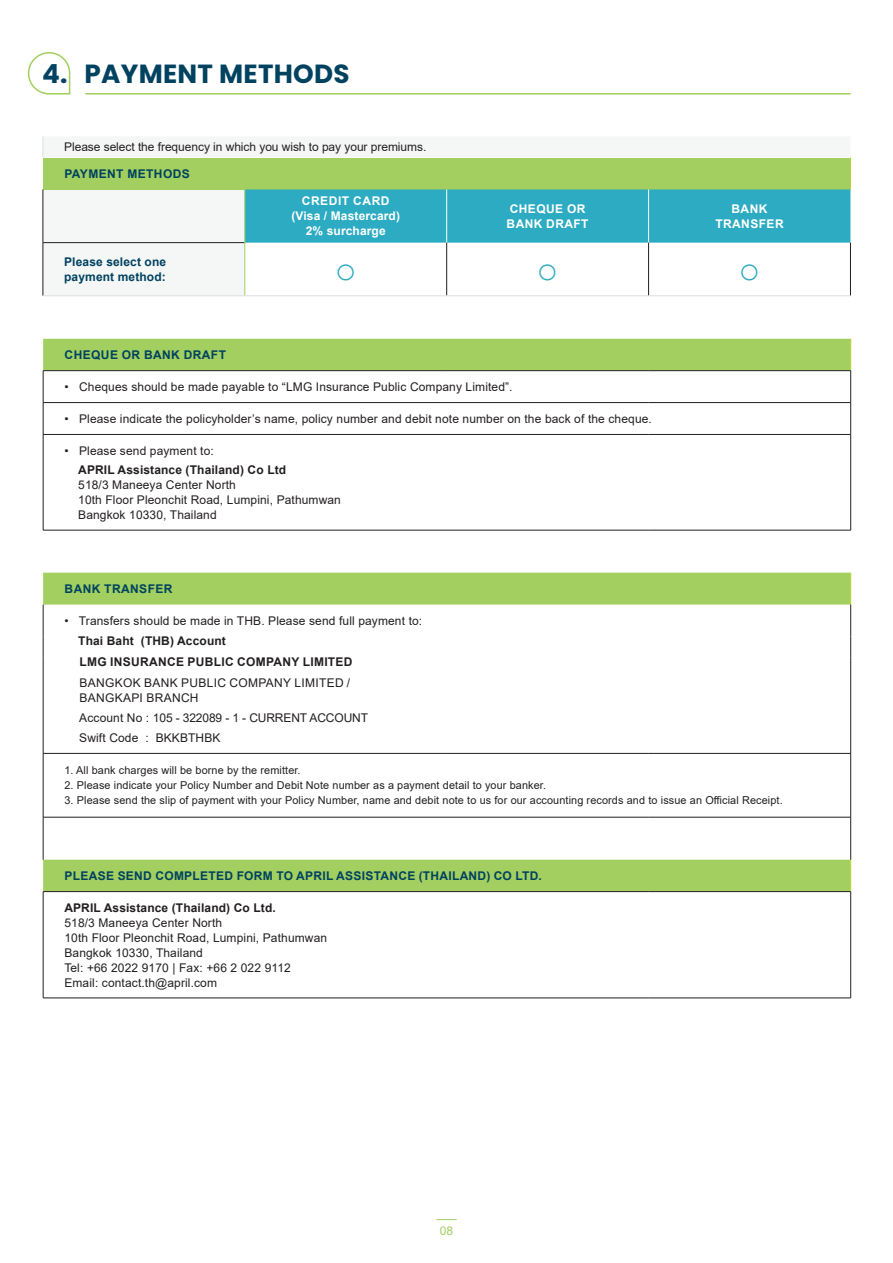
<style>
.page{position:relative;width:893px;height:1263px;background:#fff}
.page>*{position:absolute;margin:0;border:0;box-sizing:border-box;transform-origin:0 0}
.SG_MH_MKT_Brochure_2{font:37.5px "Arial";color:#2cabc2}
.t1{font:700 26.25px "Poppins";letter-spacing:.01em;color:#004260}
.t2{font:12px/15px "Arial";letter-spacing:.01em;color:#231f20}
.t3{font:700 12px/15px "Arial";letter-spacing:.025em;color:#004260}
.t4{font:700 12px "Arial";letter-spacing:.01em;color:#231f20}
.t5{font:700 12px/15px "Arial";letter-spacing:.01em;color:#fff;text-align:center}
.t6{font:12px "Arial";letter-spacing:-.01em;color:#231f20}
.t7{font:700 12px/15px "Arial";letter-spacing:.035em;color:#fff}
.t8{font:12px "Arial";color:#a2cf5f}
.t9{font:10.8px "Arial";letter-spacing:.01em;color:#231f20}
</style>
<div class="page">
<svg style="left:436px;top:1219px;width:21px;height:1px"></svg>
<div style="left:28px;top:52px;width:42px;height:43px;border:2px solid #a2cf5f;border-radius:20px"></div>
<hr style="left:85px;top:93px;width:766px;height:2px;background:#a2cf5f">
<svg style="left:44px;top:189px;width:806px;height:107px"></svg>
<div style="left:43px;top:158px;width:807px;height:31px;background:#a2cf5f"></div>
<div style="left:246px;top:189px;width:604px;height:54px;background:#2cabc2"></div>
<hr style="left:43px;top:242px;width:202px;height:1px;background:#231f20">
<hr style="left:446px;top:189px;width:1px;height:54px;background:#fff">
<hr style="left:648px;top:189px;width:1px;height:54px;background:#fff">
<hr style="left:43px;top:189px;width:1px;height:54px;background:#231f20">
<hr style="left:43px;top:243px;width:1px;height:53px;background:#231f20">
<hr style="left:446px;top:243px;width:1px;height:53px;background:#231f20">
<hr style="left:648px;top:243px;width:1px;height:53px;background:#231f20">
<svg style="left:43px;top:136px;width:1px;height:22px"></svg>
<hr style="left:850px;top:243px;width:1px;height:53px;background:#231f20">
<hr style="left:245px;top:189px;width:1px;height:54px;background:#a2cf5f">
<hr style="left:245px;top:243px;width:1px;height:53px;background:#a2cf5f">
<hr style="left:850px;top:158px;width:1px;height:31px;background:#bed630">
<hr style="left:43px;top:296px;width:202px;height:1px;background:#dde0df">
<hr style="left:245px;top:296px;width:202px;height:1px;background:#dde0df">
<hr style="left:447px;top:296px;width:202px;height:1px;background:#dde0df">
<hr style="left:649px;top:296px;width:201px;height:1px;background:#dde0df">
<svg style="left:43px;top:339px;width:808px;height:552px"></svg>
<hr style="left:850px;top:339px;width:1px;height:32px;background:#bed630">
<hr style="left:850px;top:573px;width:1px;height:31px;background:#bed630">
<hr style="left:850px;top:860px;width:1px;height:31px;background:#bed630">
<hr style="left:43px;top:370px;width:404px;height:1px;background:#231f20">
<hr style="left:447px;top:370px;width:202px;height:1px;background:#231f20">
<hr style="left:649px;top:370px;width:202px;height:1px;background:#231f20">
<hr style="left:43px;top:402px;width:404px;height:1px;background:#231f20">
<hr style="left:447px;top:402px;width:202px;height:1px;background:#231f20">
<hr style="left:649px;top:402px;width:202px;height:1px;background:#231f20">
<hr style="left:43px;top:434px;width:404px;height:1px;background:#231f20">
<hr style="left:447px;top:434px;width:202px;height:1px;background:#231f20">
<hr style="left:649px;top:434px;width:202px;height:1px;background:#231f20">
<hr style="left:43px;top:530px;width:404px;height:1px;background:#231f20">
<hr style="left:447px;top:530px;width:202px;height:1px;background:#231f20">
<hr style="left:649px;top:530px;width:202px;height:1px;background:#231f20">
<hr style="left:43px;top:753px;width:1px;height:64px;background:#231f20">
<hr style="left:43px;top:817px;width:1px;height:43px;background:#231f20">
<hr style="left:850px;top:658px;width:1px;height:95px;background:#231f20">
<hr style="left:649px;top:753px;width:202px;height:1px;background:#231f20">
<hr style="left:850px;top:753px;width:1px;height:64px;background:#231f20">
<hr style="left:43px;top:817px;width:404px;height:1px;background:#231f20">
<hr style="left:447px;top:817px;width:202px;height:1px;background:#231f20">
<hr style="left:649px;top:817px;width:202px;height:1px;background:#231f20">
<hr style="left:850px;top:817px;width:1px;height:43px;background:#231f20">
<hr style="left:43px;top:604px;width:1px;height:32px;background:#231f20">
<hr style="left:850px;top:604px;width:1px;height:32px;background:#231f20">
<svg style="left:43px;top:636px;width:1px;height:22px"></svg>
<svg style="left:850px;top:636px;width:1px;height:22px"></svg>
<hr style="left:43px;top:371px;width:1px;height:31px;background:#231f20">
<hr style="left:850px;top:371px;width:1px;height:31px;background:#231f20">
<hr style="left:43px;top:403px;width:1px;height:31px;background:#231f20">
<hr style="left:850px;top:403px;width:1px;height:31px;background:#231f20">
<hr style="left:43px;top:434px;width:1px;height:96px;background:#231f20">
<hr style="left:850px;top:434px;width:1px;height:96px;background:#231f20">
<hr style="left:43px;top:658px;width:1px;height:95px;background:#231f20">
<hr style="left:43px;top:753px;width:404px;height:1px;background:#231f20">
<hr style="left:447px;top:753px;width:202px;height:1px;background:#231f20">
<hr style="left:43px;top:891px;width:404px;height:1px;background:#231f20">
<hr style="left:43px;top:892px;width:1px;height:106px;background:#231f20">
<hr style="left:447px;top:891px;width:202px;height:1px;background:#231f20">
<hr style="left:649px;top:891px;width:202px;height:1px;background:#231f20">
<hr style="left:850px;top:892px;width:1px;height:106px;background:#231f20">
<hr style="left:43px;top:998px;width:404px;height:1px;background:#231f20">
<hr style="left:447px;top:998px;width:202px;height:1px;background:#231f20">
<hr style="left:649px;top:998px;width:202px;height:1px;background:#231f20">
<p class="t1" style="left:42px;top:59px;width:309px">4. PAYMENT METHODS</p>
<p class="t2" style="left:64px;top:140px;width:364px">Please select the frequency in which you wish to pay your premiums.</p>
<p class="t3" style="left:64px;top:166px;width:127px">PAYMENT METHODS</p>
<p class="t5" style="left:291px;top:194px;width:110px">CREDIT CARD (Visa / Mastercard)<br>2% surcharge</p>
<p class="t7" style="left:507px;top:201px;width:84px">CHEQUE OR<br>BANK DRAFT</p>
<p class="t7" style="left:715px;top:201px;width:70px;text-align:center">BANK<br>TRANSFER</p>
<p class="t3" style="left:64px;top:254px;width:103px">Please select one payment method:</p>
<p class="SG_MH_MKT_Brochure_2" style="left:334px;top:244px;width:24px">○</p>
<p class="SG_MH_MKT_Brochure_2" style="left:536px;top:244px;width:24px">○</p>
<p class="SG_MH_MKT_Brochure_2" style="left:738px;top:244px;width:24px">○</p>
<p class="t3" style="left:65px;top:347px;width:163px">CHEQUE OR BANK DRAFT</p>
<p class="t2" style="left:64px;top:379px;width:450px">• Cheques should be made payable to “LMG Insurance Public Company Limited”.</p>
<p class="t2" style="left:64px;top:411px;width:589px">• Please indicate the policyholder’s name, policy number and debit note number on the back of the cheque.</p>
<p class="t2" style="left:64px;top:443px;width:151px">• Please send payment to:</p>
<p class="t4" style="left:78px;top:461px;width:209px">APRIL Assistance (Thailand) Co Ltd</p>
<p class="t2" style="left:78px;top:477px;width:159px">518/3 Maneeya Center North</p>
<p class="t2" style="left:78px;top:492px;width:264px">10th Floor Pleonchit Road, Lumpini, Pathumwan</p>
<p class="t2" style="left:78px;top:507px;width:140px">Bangkok 10330, Thailand</p>
<p class="t3" style="left:65px;top:581px;width:109px">BANK TRANSFER</p>
<p class="t2" style="left:64px;top:613px;width:359px">• Transfers should be made in THB. Please send full payment to:</p>
<p class="t4" style="left:78px;top:632px;width:149px">Thai Baht (THB) Account</p>
<p class="t4" style="left:80px;top:654px;width:275px">LMG INSURANCE PUBLIC COMPANY LIMITED</p>
<p class="t2" style="left:80px;top:675px;width:272px">BANGKOK BANK PUBLIC COMPANY LIMITED /<br>BANGKAPI BRANCH</p>
<p class="t6" style="left:79px;top:710px;width:290px">Account No : 105 - 322089 - 1 - CURRENT ACCOUNT</p>
<p class="t2" style="left:79px;top:731px;width:143px">Swift Code : BKKBTHBK</p>
<p class="t9" style="left:64px;top:763px;width:238px">1. All bank charges will be borne by the remitter.</p>
<p class="t9" style="left:64px;top:778px;width:483px">2. Please indicate your Policy Number and Debit Note number as a payment detail to your banker.</p>
<p class="t9" style="left:64px;top:793px;width:720px">3. Please send the slip of payment with your Policy Number, name and debit note to us for our accounting records and to issue an Official Receipt.</p>
<p class="t3" style="left:65px;top:868px;width:479px">PLEASE SEND COMPLETED FORM TO APRIL ASSISTANCE (THAILAND) CO LTD.</p>
<p class="t4" style="left:64px;top:899px;width:213px">APRIL Assistance (Thailand) Co Ltd.</p>
<p class="t2" style="left:64px;top:915px;width:264px">518/3 Maneeya Center North<br>10th Floor Pleonchit Road, Lumpini, Pathumwan<br>Bangkok 10330, Thailand</p>
<p class="t2" style="left:64px;top:960px;width:228px">Tel: +66 2022 9170 | Fax: +66 2 022 9112</p>
<p class="t2" style="left:64px;top:975px;width:154px">Email: contact.th@april.com</p>
<p class="t8" style="left:440px;top:1222px;width:15px">08</p>
</div>
